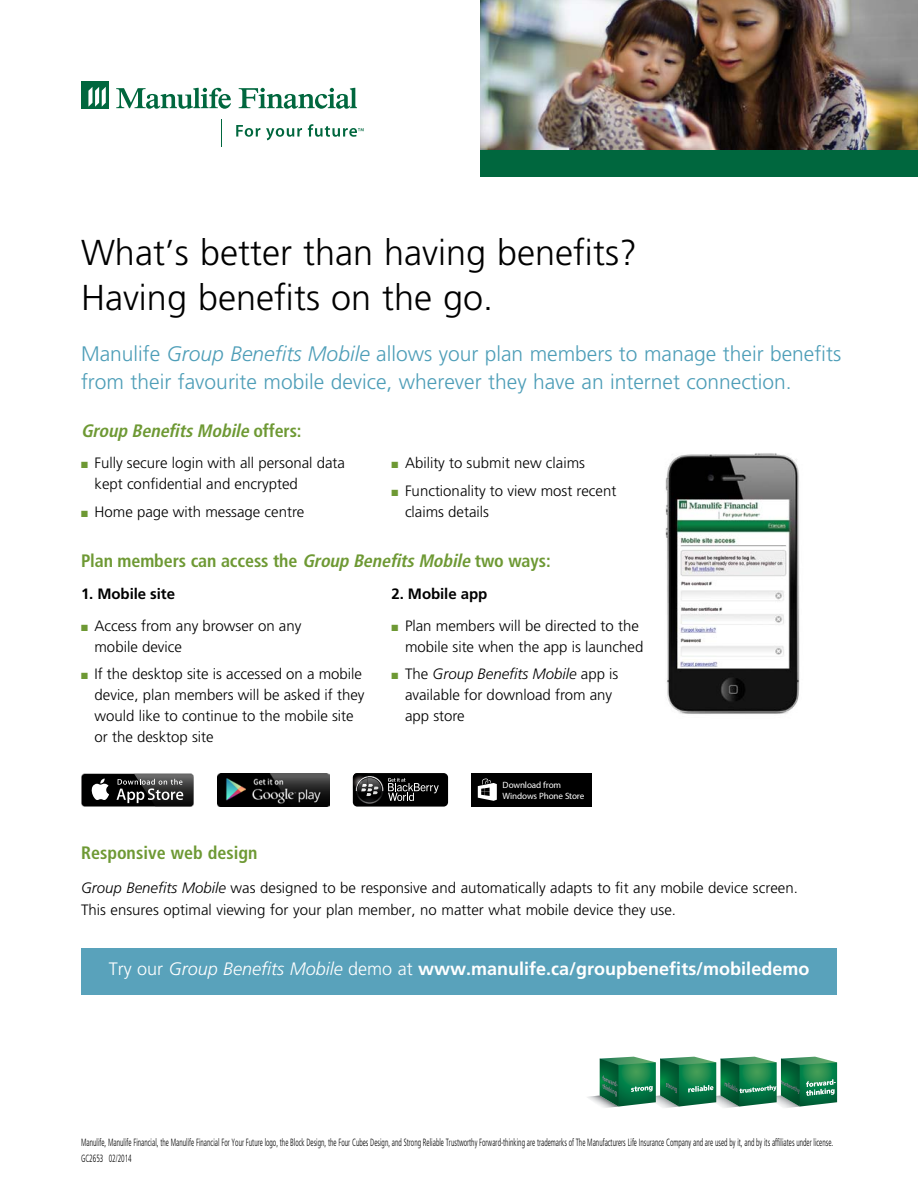
<style>
.page{position:relative;width:918px;height:1188px;background:#fff}
.page>*{position:absolute;margin:0;border:0;box-sizing:border-box;transform-origin:0 0}
.t1{font:300 36px/45px "Frutiger";color:#000}
.t2{font:300 21px/28.5px "Frutiger";color:#4e9eb8}
.t3{font:700 18px "Frutiger";color:#fff}
.t4{font:700 condensed 18px "Frutiger";letter-spacing:-.005em;color:#6e9934}
.t5{font:italic 700 condensed 18px "Frutiger";color:#6e9934}
.t6{font:300 15px/21px "Frutiger";color:#000}
.t7{font:700 15px "Frutiger";letter-spacing:-.005em;color:#000}
.t8{font:300 condensed 10.5px/15.8px "Frutiger";color:#000;scale:.7 1}
.t9{font:9.15px/11.2px "Segoe Pro";letter-spacing:-.01em;color:#fff}
.s1{font-style:italic}
.s2{font-style:normal}
.s3{color:#6e9934}
.s4{font-weight:300}
.s5{font-weight:300;font-style:italic}
</style>
<div class="page">
<img style="left:481px;top:0;width:437px;height:150px">
<svg style="left:116px;top:88px;width:115px;height:21px"></svg>
<svg style="left:239px;top:88px;width:118px;height:21px"></svg>
<div style="left:82px;top:81px;width:27px;height:27px;background:#00673e"></div>
<svg style="left:88px;top:87px;width:18px;height:20px"></svg>
<svg style="left:221px;top:120px;width:1px;height:27px"></svg>
<svg style="left:236px;top:125px;width:24px;height:12px"></svg>
<svg style="left:266px;top:128px;width:36px;height:12px"></svg>
<svg style="left:308px;top:124px;width:56px;height:13px"></svg>
<div style="left:481px;top:150px;width:437px;height:27px;background:#00673e"></div>
<div style="left:81px;top:948px;width:756px;height:46px;background:#59a2bb"></div>
<img style="left:587px;top:1096px;width:26px;height:12px">
<svg style="left:600px;top:1057px;width:237px;height:50px;background:#3b8e65"></svg>
<svg style="left:81px;top:773px;width:113px;height:34px"></svg>
<div style="left:82px;top:774px;width:111px;height:32px;background:#000;border-radius:3px"></div>
<svg style="left:91px;top:779px;width:18px;height:21px"></svg>
<img style="left:134px;top:773px;width:60px;height:34px">
<img style="left:134px;top:774px;width:59px;height:32px">
<svg style="left:117px;top:779px;width:66px;height:24px"></svg>
<div style="left:353px;top:773px;width:95px;height:34px;background:#000;border-radius:4px"></div>
<svg style="left:352px;top:773px;width:87px;height:31px"></svg>
<img style="left:217px;top:773px;width:113px;height:34px">
<div style="left:471px;top:773px;width:121px;height:34px;background:#000"></div>
<svg style="left:478px;top:778px;width:19px;height:23px"></svg>
<img style="left:665px;top:453px;width:135px;height:261px">
<h1 class="t1" style="left:81px;top:230px;width:558px">What’s better than having benefits?<br>Having benefits on the go.</h1>
<h2 class="t2" style="left:81px;top:340px;width:762px">Manulife <span class="s1">Group Benefits Mobile</span> allows your plan members to manage their benefits from their favourite mobile device, wherever they have an internet connection.</h2>
<p class="t5" style="left:81px;top:420px;width:222px">Group BenefitsMobile <span class="s2">o f f e r s :</span></p>
<p class="t6" style="left:94px;top:453px;width:252px;text-indent:-13px"><span class="s3">■</span> Fully secure login with all personal data kept confidential and encrypted</p>
<p class="t6" style="left:81px;top:502px;width:225px"><span class="s3">■</span> Home page with message centre</p>
<p class="t6" style="left:392px;top:453px;width:195px"><span class="s3">■</span> Ability to submit new claims</p>
<p class="t6" style="left:405px;top:481px;width:213px;text-indent:-13px"><span class="s3">■</span> Functionality to view most recent claims details</p>
<p class="t4" style="left:81px;top:550px;width:471px">Plan members can access the <span class="s1">Group BenefitsMobile</span> two ways:</p>
<p class="t7" style="left:81px;top:585px;width:96px">1. Mobile site</p>
<p class="t6" style="left:94px;top:615px;width:208px;text-indent:-13px"><span class="s3">■</span> Access from any browser on any mobile device</p>
<p class="t6" style="left:94px;top:664px;width:272px;text-indent:-13px"><span class="s3">■</span> If the desktop site is accessed on a mobile device, plan members will be asked if they would like to continue to the mobile site or the desktop site</p>
<p class="t7" style="left:392px;top:585px;width:97px">2. Mobile app</p>
<p class="t6" style="left:392px;top:615px;width:253px;text-align:right"><span class="s3">■</span> Plan members will be directed to the mobile site when the app is launched</p>
<p class="t6" style="left:405px;top:664px;width:215px;text-indent:-13px"><span class="s3">■</span> The <span class="s1">Group Benefits Mobile</span> app is available for download from any app store</p>
<p class="t9" style="left:503px;top:779px;width:83px">Download from<br>Windows Phone Store</p>
<p class="t4" style="left:81px;top:843px;width:178px">Responsive web design</p>
<p class="t6" style="left:81px;top:877px;width:718px;line-height:22.5px"><span class="s1">Group Benefits Mobile</span> was designed to be responsive and automatically adapts to fit any mobile device screen.<br>This ensures optimal viewing for your plan member, no matter what mobile device they use.</p>
<p class="t3" style="left:109px;top:958px;width:702px"><span class="s4">Try our</span> <span class="s5">Group Benefits Mobile</span> <span class="s4">demo at</span> www.manulife.ca/groupbenefits/mobiledemo</p>
<p class="t8" style="left:81px;top:1135px;width:1076px">Manulife, Manulife Financial, the Manulife Financial For Your Future logo, the Block Design, the Four Cubes Design, and Strong Reliable Trustworthy Forward-thinking are trademarks of The Manufacturers Life Insurance Company and are used by it, and by its affiliates under license.<br>GC2653 02/2014</p>
</div>
